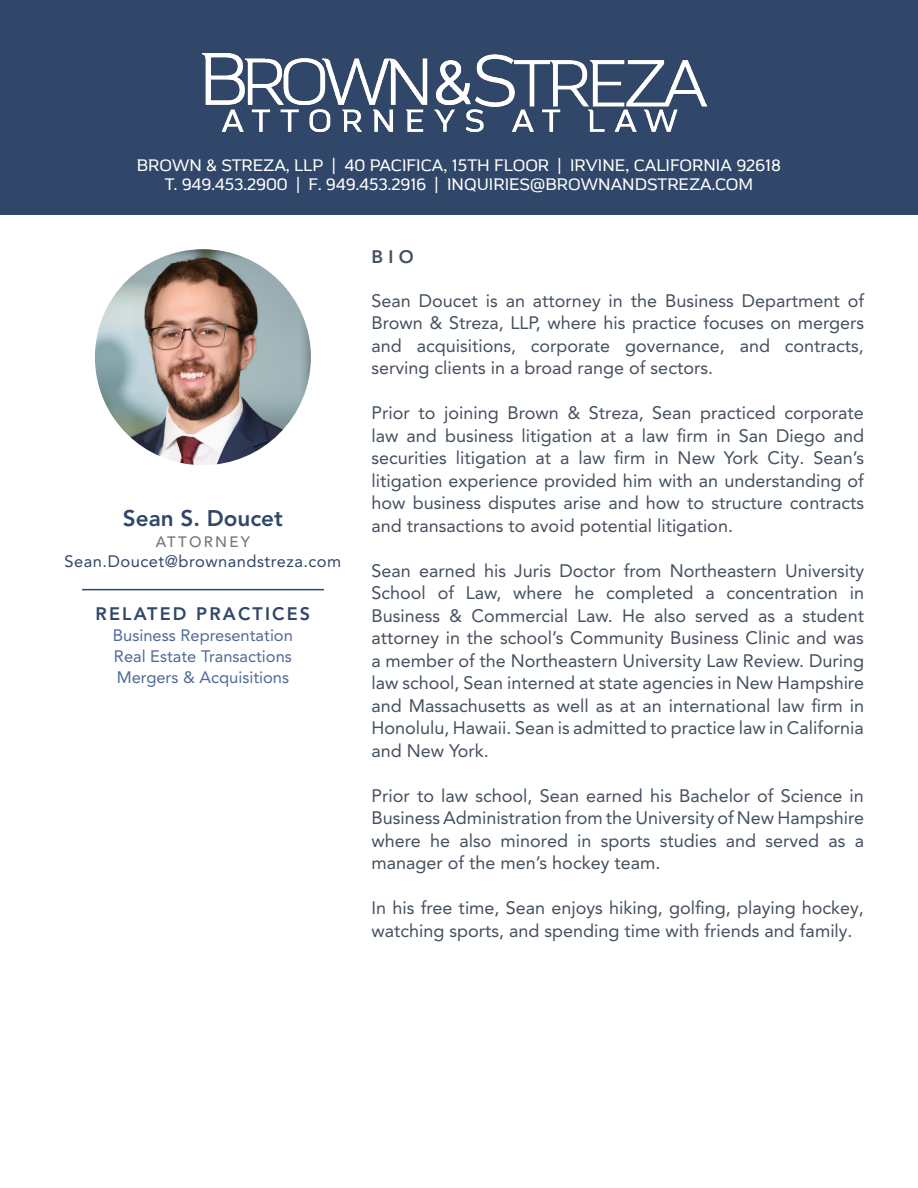
<style>
.page{position:relative;width:918px;height:1188px;background:#fff}
.page>*{position:absolute;margin:0;border:0;box-sizing:border-box;transform-origin:0 0}
.t1{font:800 22.5px "Avenir LT Pro";color:#314769}
.t2{font:18px/22.5px "Avenir LT Pro";color:#45505f;text-align:justify}
.t3{font:800 18px "Avenir LT Pro";letter-spacing:.12em;color:#314668}
.t4{font:800 18px "Avenir LT Pro";color:#45505f}
.t5{font:500 16.5px "MAINLUX";color:#fff}
.t6{font:16.5px "Avenir LT Pro";color:#4e6a96}
.t7{font:16.5px "Avenir LT Pro";letter-spacing:.03em;color:#314769}
.t8{font:500 15px "Avenir LT Pro";letter-spacing:.15em;color:#767575}
</style>
<div class="page">
<img style="left:95px;top:249px;width:216px;height:216px;border-radius:108px">
<hr style="left:82px;top:589px;width:242px;height:1px;background:#314668">
<div style="left:0;top:0;width:918px;height:215px;background:#314769"></div>
<img style="left:203px;top:54px;width:504px;height:78px">
<p class="t5" style="left:137px;top:155px;width:646px">BROWN &amp; STREZA, LLP | 40 PACIFICA, 15TH FLOOR | IRVINE, CALIFORNIA 92618</p>
<p class="t5" style="left:165px;top:175px;width:590px">T. 949.453.2900 | F. 949.453.2916 | INQUIRIES@BROWNANDSTREZA.COM</p>
<p class="t1" style="left:123px;top:504px;width:161px">Sean S. Doucet</p>
<p class="t8" style="left:156px;top:533px;width:96px">ATTORNEY</p>
<p class="t7" style="left:65px;top:551px;width:278px">Sean.Doucet@brownandstreza.com</p>
<p class="t3" style="left:96px;top:604px;width:216px">RELATED PRACTICES</p>
<p class="t6" style="left:113px;top:626px;width:182px">Business Representation</p>
<p class="t6" style="left:114px;top:647px;width:179px">Real Estate Transactions</p>
<p class="t6" style="left:117px;top:668px;width:174px">Mergers &amp; Acquisitions</p>
<p class="t4" style="left:372px;top:246px;width:44px">B I O</p>
<p class="t2" style="left:372px;top:289px;width:494px">Sean Doucet is an attorney in the Business Department of Brown &amp; Streza, LLP, where his practice focuses on mergers and acquisitions, corporate governance, and contracts, serving clients in a broad range of sectors.</p>
<p class="t2" style="left:372px;top:402px;width:494px">Prior to joining Brown &amp; Streza, Sean practiced corporate law and business litigation at a law firm in San Diego and securities litigation at a law firm in New York City. Sean’s litigation experience provided him with an understanding of how business disputes arise and how to structure contracts and transactions to avoid potential litigation.</p>
<p class="t2" style="left:372px;top:559px;width:494px">Sean earned his Juris Doctor from Northeastern University School of Law, where he completed a concentration in Business &amp; Commercial Law. He also served as a student attorney in the school’s Community Business Clinic and was a member of the Northeastern University Law Review. During law school, Sean interned at state agencies in New Hampshire and Massachusetts as well as at an international law firm in Honolulu, Hawaii. Sean is admitted to practice law in California and New York.</p>
<p class="t2" style="left:372px;top:784px;width:494px">Prior to law school, Sean earned his Bachelor of Science in Business Administration from the University of New Hampshire where he also minored in sports studies and served as a manager of the men’s hockey team.</p>
<p class="t2" style="left:372px;top:897px;width:494px">In his free time, Sean enjoys hiking, golfing, playing hockey, watching sports, and spending time with friends and family.</p>
</div>
